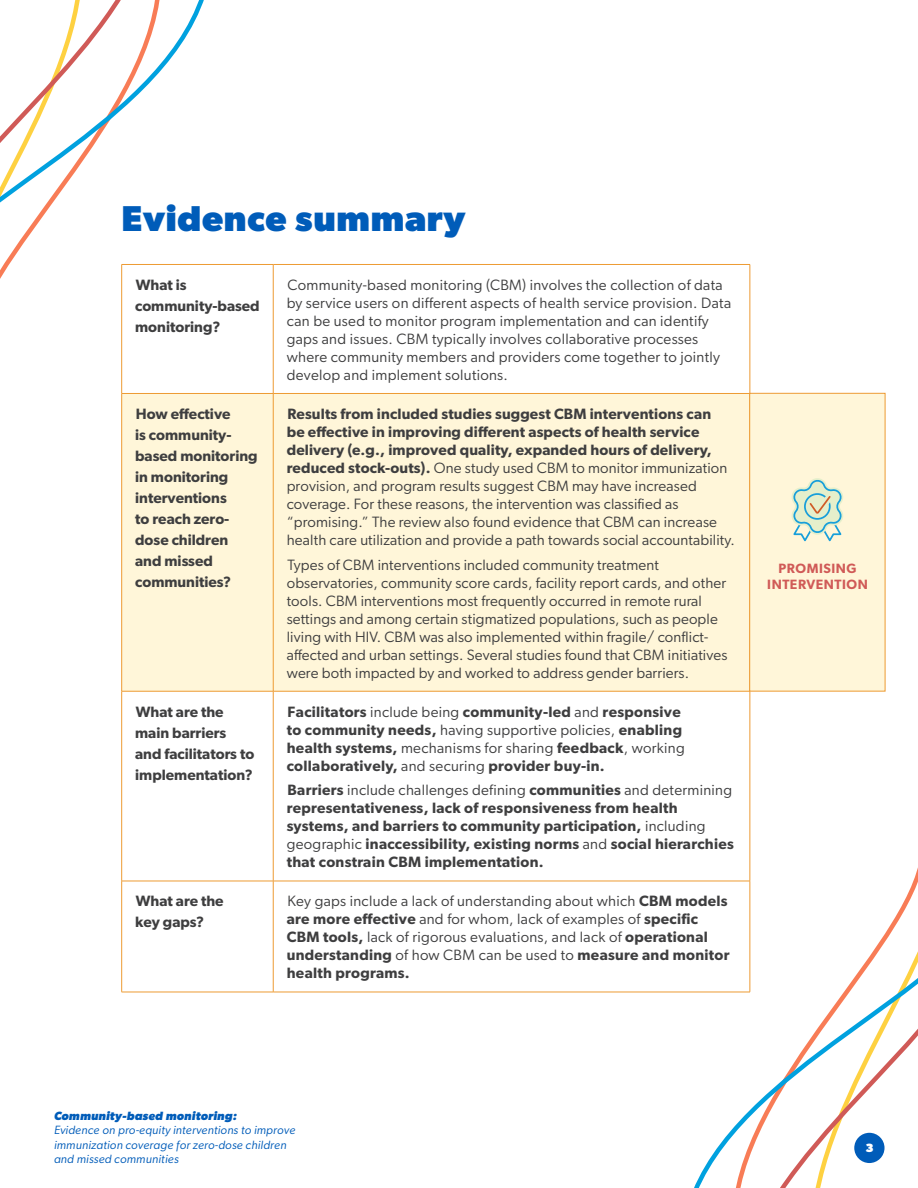
<style>
.page{position:relative;width:918px;height:1188px;background:#fff}
.page>*{position:absolute;margin:0;border:0;box-sizing:border-box;transform-origin:0 0}
.t1{font:700 36px "Gibson";letter-spacing:.02em;color:#005cb9}
.TableBody{font:15px/18px "Gibson";letter-spacing:.01em;color:#3e3e3f}
.TableBody-2{font:600 15px/18px "Gibson";letter-spacing:.02em;color:#3e3e3f}
.TableBody-3{font:600 15px/21px "Gibson";color:#3e3e3f}
.BoldBullets_Numbers{font:600 13.5px/16.5px "Gibson";letter-spacing:.04em;color:#d05a57;text-align:center}
.t2{font:italic 12px/14.4px "Gibson";letter-spacing:.02em;color:#005cb9}
.t3{font:italic 700 12px "Gibson";letter-spacing:.02em;color:#005cb9}
.t4{font:800 12px "Gibson";color:#fff}
.s1{font-weight:600}
.s2{font-weight:400}
</style>
<div class="page">
<svg style="left:684px;top:896px;width:228px;height:292px"></svg>
<svg style="left:720px;top:935px;width:198px;height:253px"></svg>
<div style="left:854px;top:1133px;width:31px;height:30px;background:#005cb9;border-radius:50%"></div>
<svg style="left:0;top:0;width:204px;height:304px"></svg>
<svg style="left:0;top:0;width:174px;height:264px"></svg>
<div style="left:122px;top:394px;width:628px;height:297px;background:#fff6d9"></div>
<hr style="left:122px;top:264px;width:151px;height:1px;background:#ed9b33">
<hr style="left:121px;top:265px;width:1px;height:128px;background:#ed9b33">
<hr style="left:273px;top:264px;width:477px;height:1px;background:#ed9b33">
<hr style="left:273px;top:265px;width:1px;height:128px;background:#ed9b33">
<hr style="left:750px;top:265px;width:1px;height:128px;background:#ed9b33">
<hr style="left:122px;top:393px;width:151px;height:1px;background:#ed9b33">
<hr style="left:121px;top:394px;width:1px;height:297px;background:#ed9b33">
<hr style="left:273px;top:393px;width:477px;height:1px;background:#ed9b33">
<hr style="left:273px;top:394px;width:1px;height:297px;background:#ed9b33">
<hr style="left:122px;top:691px;width:151px;height:1px;background:#ed9b33">
<hr style="left:121px;top:691px;width:1px;height:190px;background:#ed9b33">
<hr style="left:273px;top:691px;width:477px;height:1px;background:#ed9b33">
<hr style="left:273px;top:691px;width:1px;height:190px;background:#ed9b33">
<hr style="left:750px;top:691px;width:1px;height:190px;background:#ed9b33">
<hr style="left:122px;top:881px;width:151px;height:1px;background:#ed9b33">
<hr style="left:121px;top:881px;width:1px;height:111px;background:#ed9b33">
<hr style="left:273px;top:881px;width:477px;height:1px;background:#ed9b33">
<hr style="left:273px;top:881px;width:1px;height:111px;background:#ed9b33">
<hr style="left:750px;top:881px;width:1px;height:111px;background:#ed9b33">
<hr style="left:122px;top:992px;width:151px;height:1px;background:#ed9b33">
<hr style="left:273px;top:992px;width:477px;height:1px;background:#ed9b33">
<div style="left:750px;top:393px;width:135px;height:298px;background:#fff6d9"></div>
<svg style="left:792px;top:478px;width:51px;height:64px"></svg>
<h1 class="t1" style="left:122px;top:197px;width:346px">Evidence summary</h1>
<p class="TableBody-3" style="left:135px;top:274px;width:126px">What is community-based monitoring?</p>
<p class="TableBody" style="left:287px;top:276px;width:446px">Community-based monitoring (CBM) involves the collection of data by service users on different aspects of health service provision. Data can be used to monitor program implementation and can identify gaps and issues. CBM typically involves collaborative processes where community members and providers come together to jointly develop and implement solutions.</p>
<p class="TableBody-3" style="left:135px;top:403px;width:124px">How effective<br>is community&shy;based monitoring in monitoring interventions<br>to reach zero&shy;dose children and missed communities?</p>
<p class="TableBody" style="left:287px;top:405px;width:450px"><span class="s1">Results from included studies suggest CBM interventions can<br>be effective in improving different aspects of health service delivery (e.g., improved quality, expanded hours of delivery, reduced stock-outs).</span> One study used CBM to monitor immunization provision, and program results suggest CBM may have increased coverage. For these reasons, the intervention was classified as “promising.” The review also found evidence that CBM can increase health care utilization and provide a path towards social accountability.</p>
<p class="TableBody" style="left:287px;top:555px;width:442px">Types of CBM interventions included community treatment observatories, community score cards, facility report cards, and other tools. CBM interventions most frequently occurred in remote rural settings and among certain stigmatized populations, such as people living with HIV. CBM was also implemented within fragile/ conflict&shy;affected and urban settings. Several studies found that CBM initiatives were both impacted by and worked to address gender barriers.</p>
<p class="TableBody-3" style="left:135px;top:701px;width:121px">What are the main barriers and facilitators to implementation?</p>
<p class="TableBody-2" style="left:287px;top:702px;width:400px">Facilitators <span class="s2">include being</span> community-led <span class="s2">and</span> responsive to community needs, <span class="s2">having supportive policies,</span> enabling health systems, <span class="s2">mechanisms for sharing</span> feedback<span class="s2">, working </span>collaboratively, <span class="s2">and securing</span> provider buy-in.</p>
<p class="TableBody-2" style="left:287px;top:781px;width:449px">Barriers <span class="s2">include challenges defining</span> communities <span class="s2">and determining </span>representativeness, lack of responsiveness from health systems, and barriers to community participation, <span class="s2">including geographic</span> inaccessibility, existing norms <span class="s2">and</span> social hierarchies that constrain CBM implementation.</p>
<p class="TableBody-3" style="left:135px;top:890px;width:90px">What are the key gaps?</p>
<p class="TableBody" style="left:287px;top:892px;width:444px">Key gaps include a lack of understanding about which <span class="s1">CBM models are more effective</span> and for whom, lack of examples of <span class="s1">specific CBM tools,</span> lack of rigorous evaluations, and lack of <span class="s1">operational understanding</span> of how CBM can be used to <span class="s1">measure and monitor health programs.</span></p>
<p class="BoldBullets_Numbers" style="left:767px;top:560px;width:102px">PROMISING<br>INTERVENTION</p>
<p class="t3" style="left:54px;top:1109px;width:184px">Community-based monitoring:</p>
<p class="t2" style="left:54px;top:1123px;width:243px">Evidence on pro-equity interventions to improve immunization coverage for zero-dose children and missed communities</p>
<p class="t4" style="left:866px;top:1141px;width:10px">3</p>
</div>
